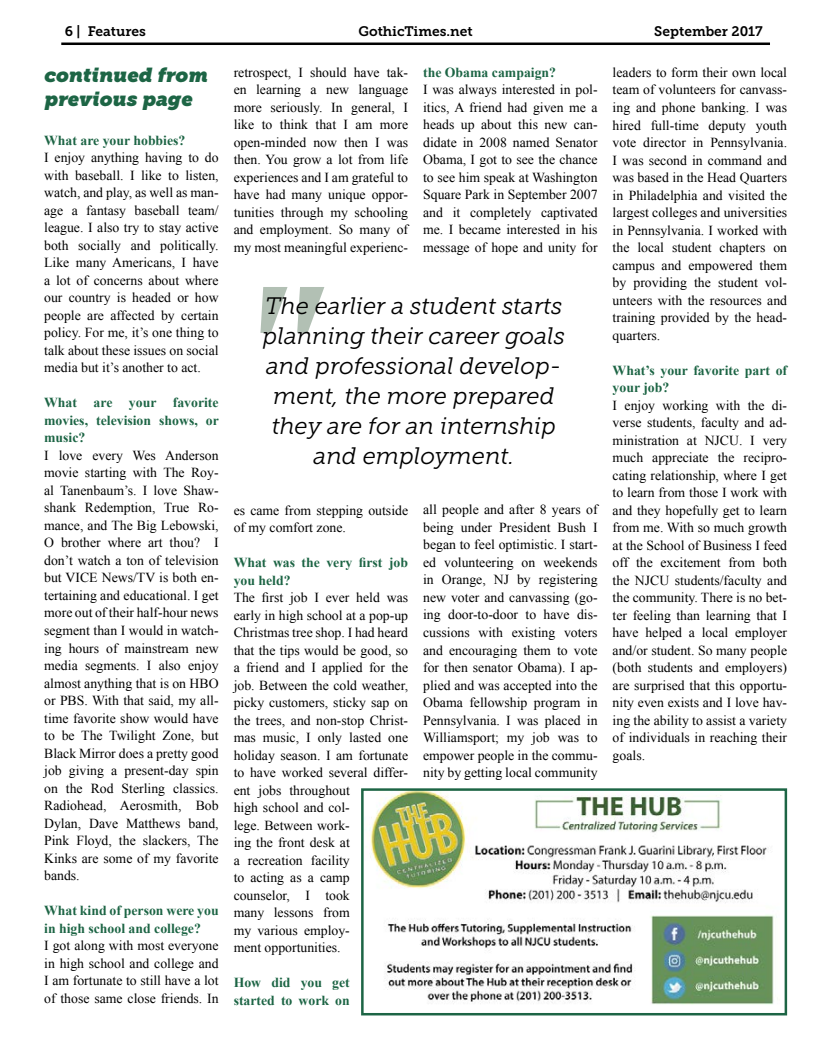
<style>
.page{position:relative;width:833px;height:1058px;background:#fff}
.page>*{position:absolute;margin:0;border:0;box-sizing:border-box;transform-origin:0 0}
.t1{font:italic 700 171.25px "Baskerville URW";color:#b2c0b4}
.t2{font:italic 23.75px/30px "Museo Slab 300";color:#000;text-align:center}
.t3{font:italic 20px/24px "Museo Slab 1000";color:#1d6545}
.t4{font:13.75px/17.5px "Times New Roman";color:#000;text-align:justify}
.t5{font:700 13.75px/17.5px "Times New Roman";color:#1d6545}
.t6{font:13.75px "Museo Slab 700";color:#000}
</style>
<div class="page">
<hr style="left:61px;top:42px;width:709px;height:3px;background:#000">
<img style="left:366px;top:791px;width:408px;height:214px">
<div style="left:361px;top:788px;width:426px;height:227px;border:2px solid #1d6545"></div>
<p class="t6" style="left:65px;top:24px;width:83px">6 | Features</p>
<p class="t6" style="left:358px;top:24px;width:116px">GothicTimes.net</p>
<p class="t6" style="left:654px;top:24px;width:110px">September 2017</p>
<h3 class="t3" style="left:43px;top:63px;width:165px">continued from previous page</h3>
<p class="t5" style="left:44px;top:131px;width:143px">What are your hobbies?</p>
<p class="t4" style="left:44px;top:149px;width:176px">I enjoy anything having to do with baseball. I like to listen, watch, and play, as well as man&shy;age a fantasy baseball team/ league. I also try to stay active both socially and politically.<br>Like many Americans, I have a lot of concerns about where our country is headed or how people are affected by certain policy. For me, it’s one thing to talk about these issues on social media but it’s another to act.</p>
<p class="t5" style="left:44px;top:393px;width:176px;text-align:justify">What are your favorite movies, television shows, or music?</p>
<p class="t4" style="left:44px;top:446px;width:176px">I love every Wes Anderson movie starting with The Roy&shy;al Tanenbaum’s. I love Shaw&shy;shank Redemption, True Ro&shy;mance, and The Big Lebowski, O brother where art thou? I don’t watch a ton of television but VICE News/TV is both en&shy;tertaining and educational. I get more out of their half-hour news segment than I would in watch&shy;ing hours of mainstream new media segments. I also enjoy almost anything that is on HBO or PBS. With that said, my all&shy;time favorite show would have to be The Twilight Zone, but Black Mirror does a pretty good job giving a present-day spin on the Rod Sterling classics.<br>Radiohead, Aerosmith, Bob Dylan, Dave Matthews band, Pink Floyd, the slackers, The Kinks are some of my favorite bands.</p>
<p class="t5" style="left:44px;top:901px;width:176px">What kind of person were you in high school and college?</p>
<p class="t4" style="left:44px;top:936px;width:176px">I got along with most everyone in high school and college and I am fortunate to still have a lot of those same close friends. In</p>
<p class="t4" style="left:234px;top:63px;width:176px">retrospect, I should have tak&shy;en learning a new language more seriously. In general, I like to think that I am more open-minded now then I was then. You grow a lot from life experiences and I am grateful to have had many unique oppor&shy;tunities through my schooling and employment. So many of my most meaningful experienc-</p>
<p class="t5" style="left:423px;top:63px;width:134px">the Obama campaign?</p>
<p class="t4" style="left:423px;top:81px;width:176px">I was always interested in pol&shy;itics, A friend had given me a heads up about this new can&shy;didate in 2008 named Senator Obama, I got to see the chance to see him speak at Washington Square Park in September 2007 and it completely captivated me. I became interested in his message of hope and unity for</p>
<h1 class="t1" style="left:244px;top:223px;width:77px">"</h1>
<h2 class="t2" style="left:262px;top:291px;width:304px">The earlier a student starts planning their career goals and professional develop&shy;ment, the more prepared they are for an internship and employment.</h2>
<p class="t4" style="left:234px;top:501px;width:176px">es came from stepping outside of my comfort zone.</p>
<p class="t5" style="left:234px;top:553px;width:176px">What was the very first job you held?</p>
<p class="t4" style="left:234px;top:588px;width:176px;text-align:left">The first job I ever held was early in high school at a pop-up<br>Christmas tree shop. I had heard that the tips would be good, so a friend and I applied for the job. Between the cold weather, picky customers, sticky sap on the trees, and non-stop Christ&shy;mas music, I only lasted one holiday season. I am fortunate to have worked several differ&shy;ent jobs throughout<br>high school and col-<br>lege. Between work-<br>ing the front desk at<br>a recreation facility<br>to acting as a camp counselor, I took<br>many lessons from<br>my various employ-<br>ment opportunities.</p>
<p class="t5" style="left:234px;top:973px;width:118px">How did you get started to work on</p>
<p class="t4" style="left:423px;top:501px;width:176px">all people and after 8 years of being under President Bush I began to feel optimistic. I start&shy;ed volunteering on weekends in Orange, NJ by registering new voter and canvassing (go&shy;ing door-to-door to have dis&shy;cussions with existing voters and encouraging them to vote for then senator Obama). I ap&shy;plied and was accepted into the Obama fellowship program in Pennsylvania. I was placed in Williamsport; my job was to empower people in the commu&shy;nity by getting local community</p>
<p class="t4" style="left:612px;top:63px;width:176px">leaders to form their own local team of volunteers for canvass&shy;ing and phone banking. I was hired full-time deputy youth vote director in Pennsylvania.<br>I was second in command and was based in the Head Quarters in Philadelphia and visited the largest colleges and universities in Pennsylvania. I worked with the local student chapters on campus and empowered them by providing the student vol&shy;unteers with the resources and training provided by the head&shy;quarters.</p>
<p class="t5" style="left:612px;top:361px;width:176px">What’s your favorite part of your job?</p>
<p class="t4" style="left:612px;top:396px;width:176px">I enjoy working with the di&shy;verse students, faculty and ad&shy;ministration at NJCU. I very much appreciate the recipro&shy;cating relationship, where I get to learn from those I work with and they hopefully get to learn from me. With so much growth at the School of Business I feed off the excitement from both the NJCU students/faculty and the community. There is no bet&shy;ter feeling than learning that I have helped a local employer and/or student. So many people (both students and employers) are surprised that this opportu&shy;nity even exists and I love hav&shy;ing the ability to assist a variety of individuals in reaching their goals.</p>
</div>
